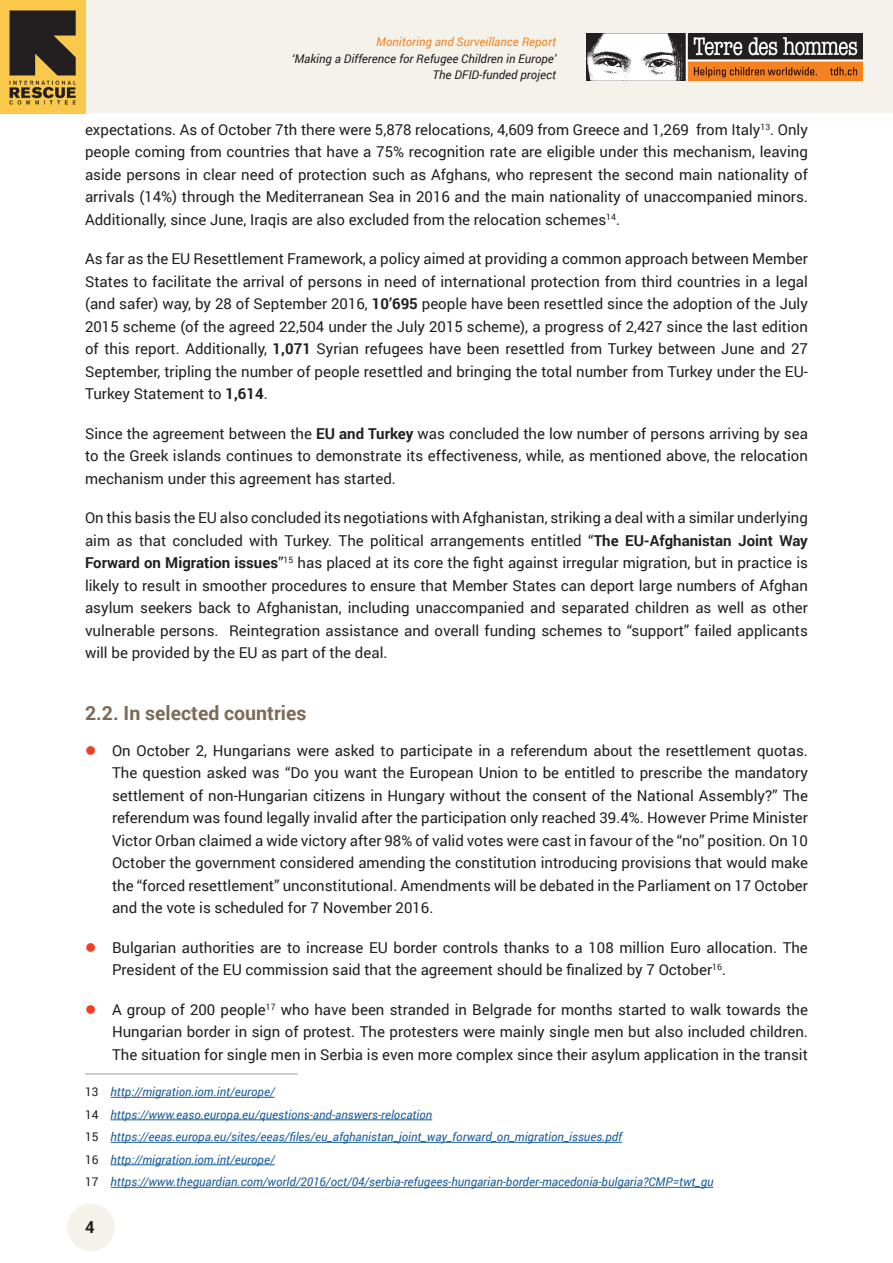
<style>
.page{position:relative;width:893px;height:1263px;background:#fff}
.page>*{position:absolute;margin:0;border:0;box-sizing:border-box;transform-origin:0 0}
.Heading_3{font:700 19.5px "Roboto";color:#7c6a57}
.t1{font:700 16.5px "Roboto";color:#231f20}
.body{font:15px/22.5px "Roboto";color:#231f20;text-align:justify}
.footnotes{font:italic 12px "Roboto";color:#175d9e}
.t2{font:italic 12px/16.5px "Roboto";color:#231f20;text-align:right}
.t3{font:italic 12px "Roboto";color:#f28521}
.s1{font-weight:700}
.s2{font-style:normal;color:#231f20}
</style>
<div class="page">
<div style="left:0;top:0;width:893px;height:112px;background:#f5f2eb"></div>
<div style="left:67px;top:1203px;width:48px;height:48px;background:#f5f2eb;border-radius:50%"></div>
<img style="left:586px;top:33px;width:276px;height:48px">
<img style="left:0;top:0;width:85px;height:113px">
<hr style="left:85px;top:1073px;width:213px;height:2px;background:#bcbdc0">
<hr style="left:111px;top:1097px;width:164px;height:1px;background:#175d9e">
<hr style="left:111px;top:1119px;width:321px;height:1px;background:#175d9e">
<hr style="left:111px;top:1142px;width:511px;height:1px;background:#175d9e">
<hr style="left:111px;top:1164px;width:164px;height:1px;background:#175d9e">
<hr style="left:111px;top:1187px;width:602px;height:1px;background:#175d9e">
<p class="t3" style="left:376px;top:33px;width:181px">Monitoring and Surveillance Report</p>
<p class="t2" style="left:292px;top:50px;width:266px">‘Making a Difference for Refugee Children in Europe’<br>The DFID-funded project</p>
<p class="body" style="left:85px;top:118px;width:724px">expectations. As of October 7th there were 5,878 relocations, 4,609 from Greece and 1,269 from Italy<sup>13</sup>. Only people coming from countries that have a 75% recognition rate are eligible under this mechanism, leaving aside persons in clear need of protection such as Afghans, who represent the second main nationality of arrivals (14%) through the Mediterranean Sea in 2016 and the main nationality of unaccompanied minors.<br>Additionally, since June, Iraqis are also excluded from the relocation schemes<sup>14</sup>.</p>
<p class="body" style="left:85px;top:247px;width:724px">As far as the EU Resettlement Framework, a policy aimed at providing a common approach between Member States to facilitate the arrival of persons in need of international protection from third countries in a legal (and safer) way, by 28 of September 2016, <span class="s1">10’695</span> people have been resettled since the adoption of the July 2015 scheme (of the agreed 22,504 under the July 2015 scheme), a progress of 2,427 since the last edition of this report. Additionally, <span class="s1">1,071</span> Syrian refugees have been resettled from Turkey between June and 27<br>September, tripling the number of people resettled and bringing the total number from Turkey under the EU-Turkey Statement to <span class="s1">1,614</span>.</p>
<p class="body" style="left:85px;top:422px;width:724px">Since the agreement between the <span class="s1">EU and Turkey</span> was concluded the low number of persons arriving by sea to the Greek islands continues to demonstrate its effectiveness, while, as mentioned above, the relocation mechanism under this agreement has started.</p>
<p class="body" style="left:85px;top:506px;width:724px">On this basis the EU also concluded its negotiations with Afghanistan, striking a deal with a similar underlying aim as that concluded with Turkey. The political arrangements entitled “<span class="s1">The EU-Afghanistan Joint Way Forward on Migration issues</span>”<sup>15</sup> has placed at its core the fight against irregular migration, but in practice is likely to result in smoother procedures to ensure that Member States can deport large numbers of Afghan asylum seekers back to Afghanistan, including unaccompanied and separated children as well as other vulnerable persons. Reintegration assistance and overall funding schemes to “support” failed applicants will be provided by the EU as part of the deal.</p>
<p class="Heading_3" style="left:85px;top:700px;width:223px">2.2. In selected countries</p>
<p class="body" style="left:112px;top:738px;width:697px">On October 2, Hungarians were asked to participate in a referendum about the resettlement quotas.<br>The question asked was “Do you want the European Union to be entitled to prescribe the mandatory settlement of non-Hungarian citizens in Hungary without the consent of the National Assembly?” The referendum was found legally invalid after the participation only reached 39.4%. However Prime Minister Victor Orban claimed a wide victory after 98% of valid votes were cast in favour of the “no” position. On 10<br>October the government considered amending the constitution introducing provisions that would make the “forced resettlement” unconstitutional. Amendments will be debated in the Parliament on 17 October and the vote is scheduled for 7 November 2016.</p>
<p class="body" style="left:112px;top:935px;width:697px">Bulgarian authorities are to increase EU border controls thanks to a 108 million Euro allocation. The<br>President of the EU commission said that the agreement should be finalized by 7 October<sup>16</sup>.</p>
<p class="body" style="left:112px;top:997px;width:697px">A group of 200 people<sup>17</sup> who have been stranded in Belgrade for months started to walk towards the Hungarian border in sign of protest. The protesters were mainly single men but also included children.<br>The situation for single men in Serbia is even more complex since their asylum application in the transit</p>
<p class="footnotes" style="left:85px;top:1084px;width:191px"><span class="s2">13</span> http://migration.iom.int/europe/</p>
<p class="footnotes" style="left:85px;top:1106px;width:349px"><span class="s2">14</span> https://www.easo.europa.eu/questions-and-answers-relocation</p>
<p class="footnotes" style="left:85px;top:1129px;width:539px"><span class="s2">15</span> https://eeas.europa.eu/sites/eeas/files/eu_afghanistan_joint_way_forward_on_migration_issues.pdf</p>
<p class="footnotes" style="left:85px;top:1151px;width:191px"><span class="s2">16</span> http://migration.iom.int/europe/</p>
<p class="footnotes" style="left:85px;top:1174px;width:630px"><span class="s2">17</span> https://www.theguardian.com/world/2016/oct/04/serbia-refugees-hungarian-border-macedonia-bulgaria?CMP=twt_gu</p>
<p class="t1" style="left:85px;top:1215px;width:11px">4</p>
</div>
